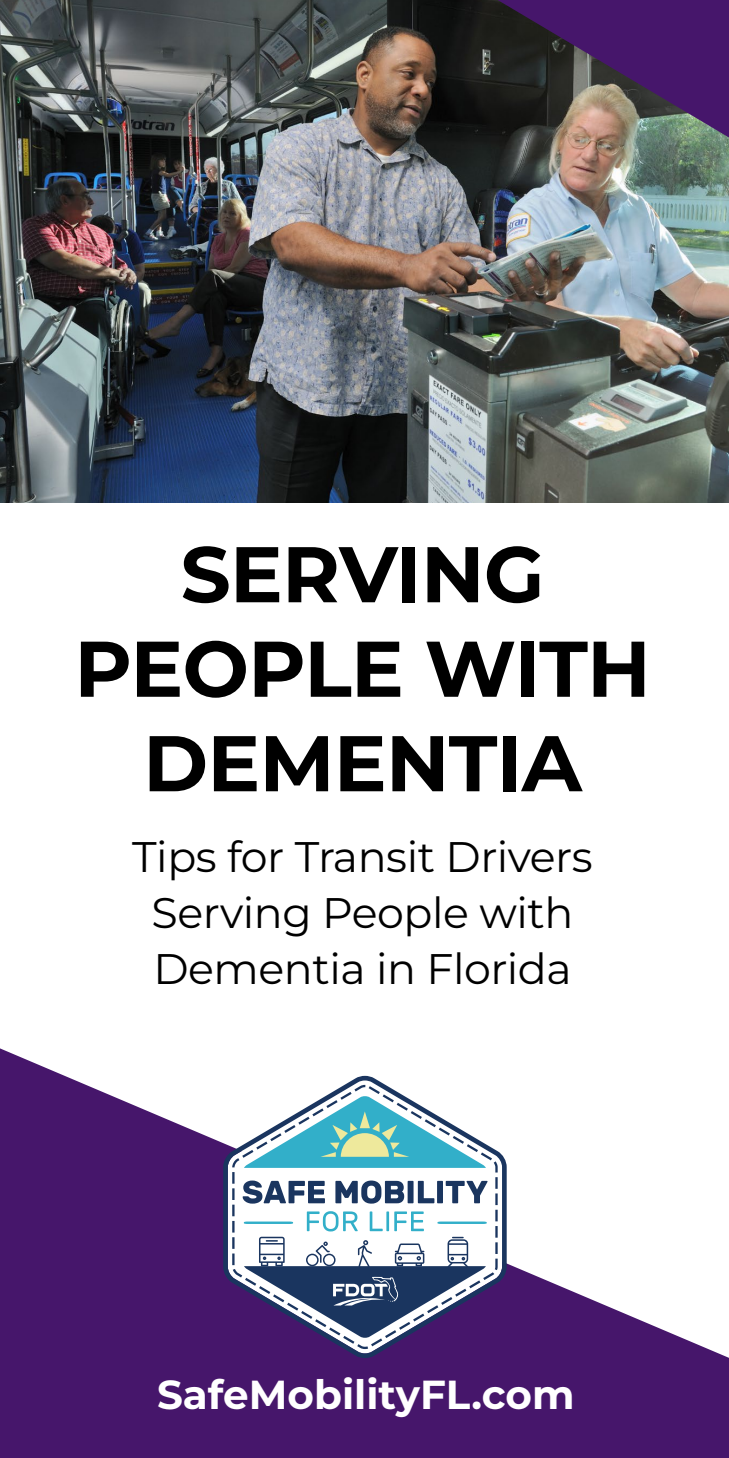
<style>
.page{position:relative;width:729px;height:1458px;background:#fff}
.page>*{position:absolute;margin:0;border:0;box-sizing:border-box;transform-origin:0 0}
.t1{font:700 78.75px/94.5px "Montserrat";letter-spacing:-.01em;color:#000;text-align:center}
.t2{font:42.75px/56.2px "Montserrat";letter-spacing:-.01em;color:#000;text-align:center}
.t3{font:700 40.5px "Montserrat";color:#fff}
</style>
<div class="page">
<svg style="left:0;top:1048px;width:729px;height:410px;fill:#46166b"></svg>
<svg style="left:223px;top:1076px;width:284px;height:282px"></svg>
<svg style="left:232px;top:1085px;width:266px;height:264px"></svg>
<svg style="left:244px;top:1237px;width:242px;height:101px"></svg>
<svg style="left:243px;top:1181px;width:82px;height:23px"></svg>
<svg style="left:335px;top:1181px;width:153px;height:23px"></svg>
<svg style="left:244px;top:1222px;width:49px;height:2px"></svg>
<svg style="left:307px;top:1211px;width:51px;height:20px"></svg>
<svg style="left:370px;top:1211px;width:54px;height:20px"></svg>
<svg style="left:438px;top:1222px;width:49px;height:2px"></svg>
<svg style="left:244px;top:1096px;width:242px;height:72px"></svg>
<img style="left:0;top:0;width:729px;height:503px">
<svg style="left:466px;top:0;width:263px;height:150px;background:#483551"></svg>
<h1 class="t1" style="left:74px;top:523px;width:578px">SERVING<br>PEOPLE WITH<br>DEMENTIA</h1>
<p class="t2" style="left:132px;top:827px;width:462px">Tips for Transit Drivers<br>Serving People with<br>Dementia in Florida</p>
<p class="t3" style="left:157px;top:1366px;width:419px">SafeMobilityFL.com</p>
</div>
